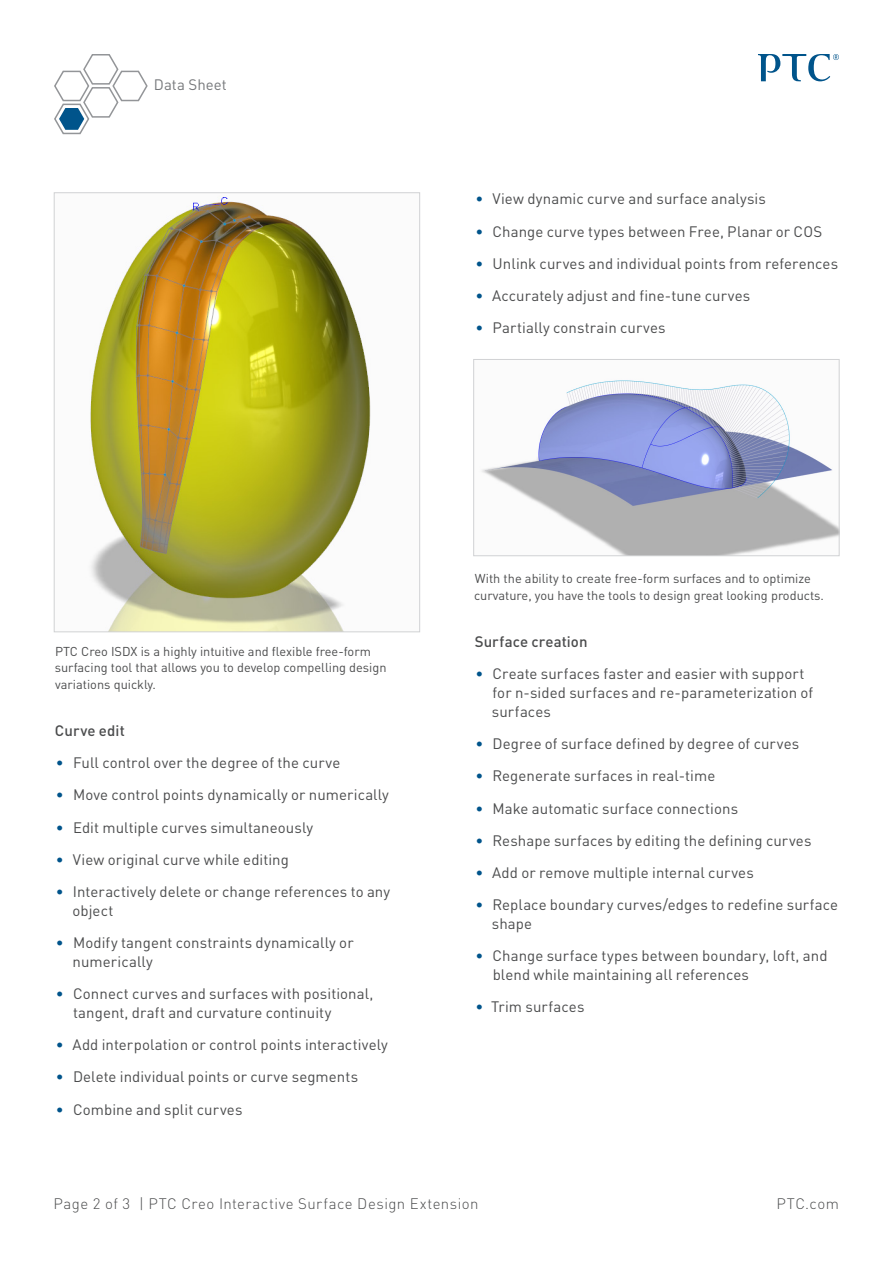
<style>
.page{position:relative;width:893px;height:1263px;background:#fff}
.page>*{position:absolute;margin:0;border:0;box-sizing:border-box;transform-origin:0 0}
.t1{font:15px/18.8px "DIN Pro";letter-spacing:.005em;color:#4b4c4d}
.t2{font:300 15px "DIN Pro";letter-spacing:.03em;color:#4b4c4d}
._3__Text_Subhead_2{font:500 15px "DIN Pro";letter-spacing:.005em;color:#4b4c4d}
.t3{font:15px "DIN Pro";color:#76787b}
._6__Caption{font:12.75px/16.5px "DIN Pro";color:#4b4c4d}
.s1{color:#00548b}
</style>
<div class="page">
<svg style="left:758px;top:54px;width:81px;height:28px"></svg>
<svg style="left:54px;top:54px;width:94px;height:81px"></svg>
<img style="left:90px;top:197px;width:281px;height:433px">
<img style="left:481px;top:380px;width:356px;height:174px">
<div style="left:473px;top:359px;width:366px;height:197px;border:1px solid #d1d2d4"></div>
<p class="t3" style="left:154px;top:73px;width:74px">Data Sheet</p>
<p class="t1" style="left:475px;top:188px;width:292px"><span class="s1">•</span> View dynamic curve and surface analysis</p>
<p class="t1" style="left:475px;top:220px;width:348px"><span class="s1">•</span> Change curve types between Free, Planar or COS</p>
<p class="t1" style="left:475px;top:253px;width:364px"><span class="s1">•</span> Unlink curves and individual points from references</p>
<p class="t1" style="left:475px;top:285px;width:277px"><span class="s1">•</span> Accurately adjust and fine-tune curves</p>
<p class="t1" style="left:475px;top:317px;width:192px"><span class="s1">•</span> Partially constrain curves</p>
<p class="_6__Caption" style="left:55px;top:641px;width:333px">PTC Creo ISDX is a highly intuitive and flexible free-form surfacing tool that allows you to develop compelling design variations quickly.</p>
<p class="_3__Text_Subhead_2" style="left:55px;top:718px;width:71px">Curve edit</p>
<p class="t1" style="left:56px;top:752px;width:286px"><span class="s1">•</span> Full control over the degree of the curve</p>
<p class="t1" style="left:56px;top:784px;width:335px"><span class="s1">•</span> Move control points dynamically or numerically</p>
<p class="t1" style="left:56px;top:816px;width:259px"><span class="s1">•</span> Edit multiple curves simultaneously</p>
<p class="t1" style="left:56px;top:849px;width:235px"><span class="s1">•</span> View original curve while editing</p>
<p class="t1" style="left:72px;top:881px;width:319px;text-indent:-17px"><span class="s1">•</span> Interactively delete or change references to any object</p>
<p class="t1" style="left:73px;top:932px;width:283px;text-indent:-17px"><span class="s1">•</span> Modify tangent constraints dynamically or numerically</p>
<p class="t1" style="left:73px;top:983px;width:302px;text-indent:-17px"><span class="s1">•</span> Connect curves and surfaces with positional, tangent, draft and curvature continuity</p>
<p class="t1" style="left:56px;top:1034px;width:333px"><span class="s1">•</span> Add interpolation or control points interactively</p>
<p class="t1" style="left:56px;top:1066px;width:304px"><span class="s1">•</span> Delete individual points or curve segments</p>
<p class="t1" style="left:56px;top:1098px;width:188px"><span class="s1">•</span> Combine and split curves</p>
<p class="_6__Caption" style="left:474px;top:569px;width:351px">With the ability to create free-form surfaces and to optimize curvature, you have the tools to design great looking products.</p>
<p class="_3__Text_Subhead_2" style="left:475px;top:629px;width:114px">Surface creation</p>
<p class="t1" style="left:492px;top:663px;width:323px;text-indent:-17px"><span class="s1">•</span> Create surfaces faster and easier with support for n-sided surfaces and re-parameterization of surfaces</p>
<p class="t1" style="left:475px;top:733px;width:325px"><span class="s1">•</span> Degree of surface defined by degree of curves</p>
<p class="t1" style="left:475px;top:765px;width:241px"><span class="s1">•</span> Regenerate surfaces in real-time</p>
<p class="t1" style="left:475px;top:797px;width:264px"><span class="s1">•</span> Make automatic surface connections</p>
<p class="t1" style="left:475px;top:830px;width:338px"><span class="s1">•</span> Reshape surfaces by editing the defining curves</p>
<p class="t1" style="left:475px;top:862px;width:280px"><span class="s1">•</span> Add or remove multiple internal curves</p>
<p class="t1" style="left:492px;top:894px;width:348px;text-indent:-17px"><span class="s1">•</span> Replace boundary curves/edges to redefine surface shape</p>
<p class="t1" style="left:493px;top:945px;width:336px;text-indent:-17px"><span class="s1">•</span> Change surface types between boundary, loft, and blend while maintaining all references</p>
<p class="t1" style="left:475px;top:996px;width:111px"><span class="s1">•</span> Trim surfaces</p>
<p class="t2" style="left:53px;top:1192px;width:427px">Page 2 of 3 | PTC Creo Interactive Surface Design Extension</p>
<p class="t2" style="left:776px;top:1192px;width:64px">PTC.com</p>
</div>
